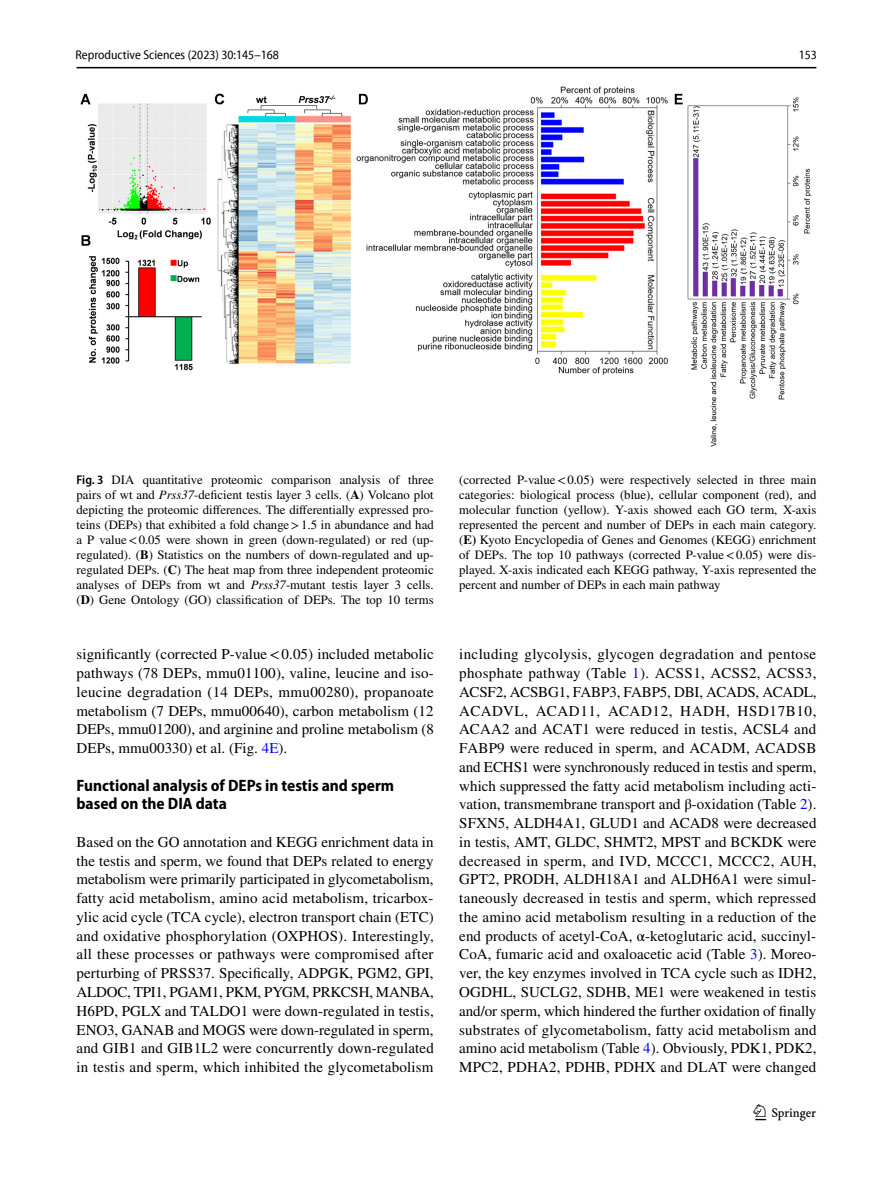
<style>
.page{position:relative;width:893px;height:1187px;background:#fff}
.page>*{position:absolute;margin:0;border:0;box-sizing:border-box;transform-origin:0 0}
.t1{font:22.5px "Springnew Regular 3";color:#000}
.t2{font:700 semi-condensed 16.5px/18.8px "Myriad Pro";color:#000}
.t3{font:15px/18.8px "STIX";letter-spacing:.005em;color:#000;text-align:justify}
.t4{font:12.75px/15px "STIX";color:#000;text-align:justify}
.t5{font:semi-condensed 12.75px "Myriad Pro Unic";color:#000}
.s1{font-family:"Myriad Pro";font-weight:600;font-stretch:semi-condensed}
.s2{font-style:italic}
.s3{font-weight:700}
.s4{color:#00f}
</style>
<div class="page">
<hr style="left:77px;top:67px;width:739px;height:1px;background:#000">
<img style="left:81px;top:87px;width:731px;height:360px">
<p class="t5" style="left:76px;top:50px;width:205px">Reproductive Sciences (2023) 30:145–168</p>
<p class="t5" style="left:799px;top:50px;width:20px">153</p>
<p class="t4" style="left:77px;top:472px;width:359px"><span class="s1">Fig. 3</span> DIA quantitative proteomic comparison analysis of three pairs of wt and <span class="s2">Prss37</span>-deficient testis layer 3 cells. (<span class="s3">A</span>) Volcano plot depicting the proteomic differences. The differentially expressed pro&shy;teins (DEPs) that exhibited a fold change&gt;1.5 in abundance and had a P value&lt;0.05 were shown in green (down-regulated) or red (up&shy;regulated). (<span class="s3">B</span>) Statistics on the numbers of down-regulated and up&shy;regulated DEPs. (<span class="s3">C</span>) The heat map from three independent proteomic analyses of DEPs from wt and <span class="s2">Prss37</span>-mutant testis layer 3 cells. (<span class="s3">D</span>) Gene Ontology (GO) classification of DEPs. The top 10 terms</p>
<p class="t4" style="left:459px;top:472px;width:359px">(corrected P-value&lt;0.05) were respectively selected in three main categories: biological process (blue), cellular component (red), and molecular function (yellow). Y-axis showed each GO term, X-axis represented the percent and number of DEPs in each main category. (<span class="s3">E)</span> Kyoto Encyclopedia of Genes and Genomes (KEGG) enrichment of DEPs. The top 10 pathways (corrected P-value&lt;0.05) were dis&shy;played. X-axis indicated each KEGG pathway, Y-axis represented the percent and number of DEPs in each main pathway</p>
<p class="t3" style="left:77px;top:646px;width:359px">significantly (corrected P-value&lt;0.05) included metabolic pathways (78 DEPs, mmu01100), valine, leucine and iso&shy;leucine degradation (14 DEPs, mmu00280), propanoate metabolism (7 DEPs, mmu00640), carbon metabolism (12<br>DEPs, mmu01200), and arginine and proline metabolism (8<br>DEPs, mmu00330) et al. (Fig. <span class="s4">4E</span>).</p>
<p class="t2" style="left:77px;top:775px;width:319px">Functional analysis of DEPs in testis and sperm based on the DIA data</p>
<p class="t3" style="left:77px;top:833px;width:359px">Based on the GO annotation and KEGG enrichment data in the testis and sperm, we found that DEPs related to energy metabolism were primarily participated in glycometabolism, fatty acid metabolism, amino acid metabolism, tricarbox&shy;ylic acid cycle (TCA cycle), electron transport chain (ETC) and oxidative phosphorylation (OXPHOS). Interestingly, all these processes or pathways were compromised after perturbing of PRSS37. Specifically, ADPGK, PGM2, GPI, ALDOC, TPI1, PGAM1, PKM, PYGM, PRKCSH, MANBA, H6PD, PGLX and TALDO1 were down-regulated in testis, ENO3, GANAB and MOGS were down-regulated in sperm, and GIB1 and GIB1L2 were concurrently down-regulated in testis and sperm, which inhibited the glycometabolism</p>
<p class="t3" style="left:459px;top:646px;width:359px">including glycolysis, glycogen degradation and pentose phosphate pathway (Table <span class="s4">1</span>). ACSS1, ACSS2, ACSS3, ACSF2, ACSBG1, FABP3, FABP5, DBI, ACADS, ACADL, ACADVL, ACAD11, ACAD12, HADH, HSD17B10, ACAA2 and ACAT1 were reduced in testis, ACSL4 and FABP9 were reduced in sperm, and ACADM, ACADSB and ECHS1 were synchronously reduced in testis and sperm, which suppressed the fatty acid metabolism including acti&shy;vation, transmembrane transport and β-oxidation (Table <span class="s4">2</span>).<br>SFXN5, ALDH4A1, GLUD1 and ACAD8 were decreased in testis, AMT, GLDC, SHMT2, MPST and BCKDK were decreased in sperm, and IVD, MCCC1, MCCC2, AUH, GPT2, PRODH, ALDH18A1 and ALDH6A1 were simul&shy;taneously decreased in testis and sperm, which repressed the amino acid metabolism resulting in a reduction of the end products of acetyl-CoA, α-ketoglutaric acid, succinyl-CoA, fumaric acid and oxaloacetic acid (Table <span class="s4">3</span>). Moreo&shy;ver, the key enzymes involved in TCA cycle such as IDH2, OGDHL, SUCLG2, SDHB, ME1 were weakened in testis and/or sperm, which hindered the further oxidation of finally substrates of glycometabolism, fatty acid metabolism and amino acid metabolism (Table <span class="s4">4</span>). Obviously, PDK1, PDK2, MPC2, PDHA2, PDHB, PDHX and DLAT were changed</p>
<h1 class="t1" style="left:755px;top:1104px;width:62px">1 3</h1>
</div>
